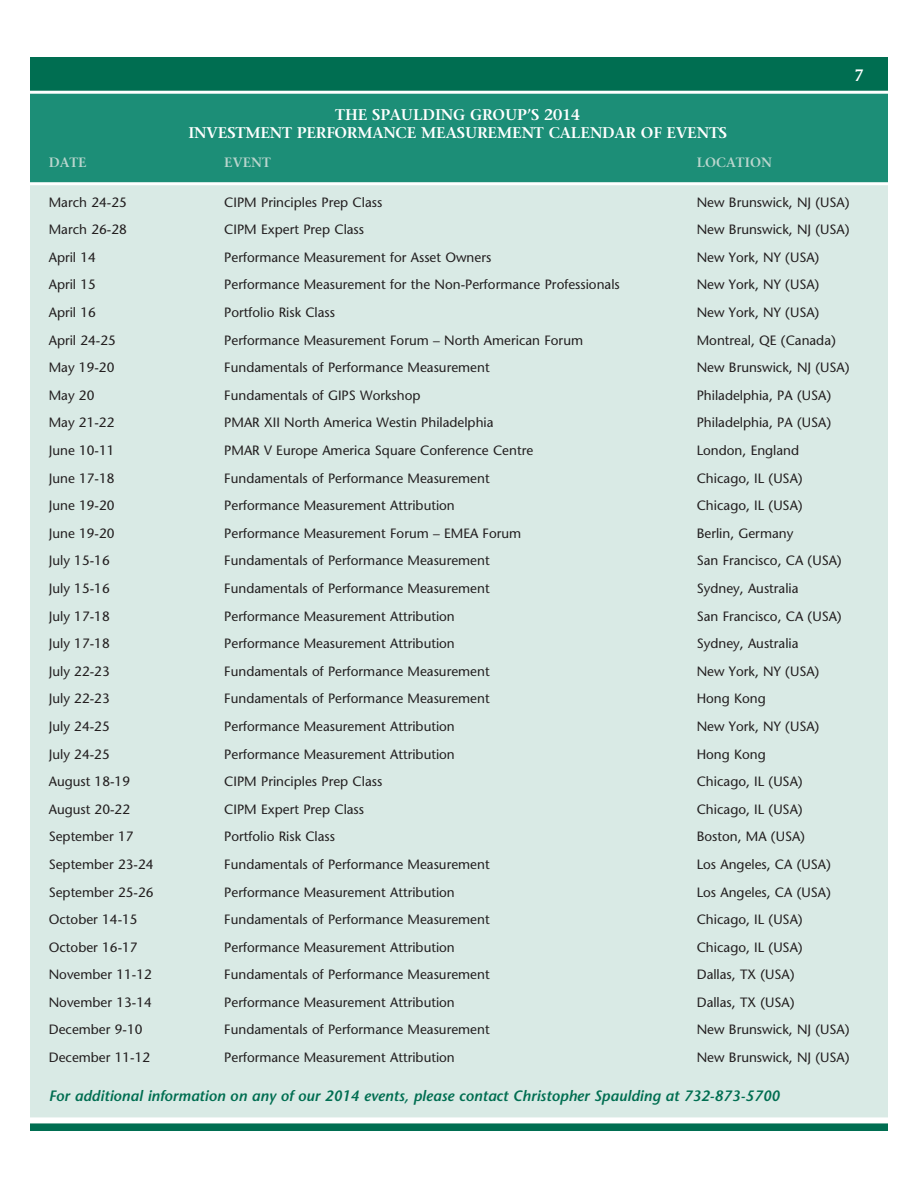
<style>
.page{position:relative;width:918px;height:1188px;background:#fff}
.page>*{position:absolute;margin:0;border:0;box-sizing:border-box;transform-origin:0 0}
.t1{font:600 16.5px "Stone Serif";color:#fff}
.t2{font:600 15.45px/18.6px "Stone Serif";letter-spacing:-.01em;color:#fff;text-align:center}
.t3{font:italic 600 15px "Stone Sans";color:#006e51}
.t4{font:13.5px "Stone Sans";color:#231f20}
.t5{font:600 13.5px "Stone Serif";color:#bad6ce}
</style>
<div class="page">
<div style="left:27px;top:121px;width:864px;height:999px;background:#d9eae5;border:3px solid #fff"></div>
<div style="left:27px;top:54px;width:864px;height:40px;background:#006e51;border:3px solid #fff"></div>
<div style="left:27px;top:1120px;width:864px;height:14px;background:#006e51;border:3px solid #fff"></div>
<div style="left:27px;top:91px;width:864px;height:94px;background:#1c8e77;border:3px solid #fff"></div>
<p class="t2" style="left:188px;top:105px;width:540px">THE SPAULDING GROUP’S 2014<br>INVESTMENT PERFORMANCE MEASUREMENT CALENDAR OF EVENTS</p>
<p class="t1" style="left:854px;top:65px;width:11px">7</p>
<p class="t5" style="left:49px;top:154px;width:39px">DATE</p>
<p class="t5" style="left:224px;top:154px;width:48px">EVENT</p>
<p class="t5" style="left:697px;top:154px;width:77px">LOCATION</p>
<p class="t4" style="left:49px;top:194px;width:80px">March 24-25</p>
<p class="t4" style="left:224px;top:194px;width:160px">CIPM Principles Prep Class</p>
<p class="t4" style="left:697px;top:194px;width:154px">New Brunswick, NJ (USA)</p>
<p class="t4" style="left:49px;top:221px;width:80px">March 26-28</p>
<p class="t4" style="left:224px;top:221px;width:141px">CIPM Expert Prep Class</p>
<p class="t4" style="left:697px;top:221px;width:154px">New Brunswick, NJ (USA)</p>
<p class="t4" style="left:49px;top:249px;width:49px">April 14</p>
<p class="t4" style="left:224px;top:249px;width:269px">Performance Measurement for Asset Owners</p>
<p class="t4" style="left:697px;top:249px;width:124px">New York, NY (USA)</p>
<p class="t4" style="left:49px;top:276px;width:49px">April 15</p>
<p class="t4" style="left:224px;top:276px;width:397px">Performance Measurement for the Non-Performance Professionals</p>
<p class="t4" style="left:697px;top:276px;width:124px">New York, NY (USA)</p>
<p class="t4" style="left:49px;top:304px;width:49px">April 16</p>
<p class="t4" style="left:224px;top:304px;width:112px">Portfolio Risk Class</p>
<p class="t4" style="left:697px;top:304px;width:124px">New York, NY (USA)</p>
<p class="t4" style="left:49px;top:332px;width:69px">April 24-25</p>
<p class="t4" style="left:224px;top:332px;width:360px">Performance Measurement Forum – North American Forum</p>
<p class="t4" style="left:697px;top:332px;width:141px">Montreal, QE (Canada)</p>
<p class="t4" style="left:49px;top:359px;width:67px">May 19-20</p>
<p class="t4" style="left:224px;top:359px;width:267px">Fundamentals of Performance Measurement</p>
<p class="t4" style="left:697px;top:359px;width:154px">New Brunswick, NJ (USA)</p>
<p class="t4" style="left:49px;top:387px;width:47px">May 20</p>
<p class="t4" style="left:224px;top:387px;width:198px">Fundamentals of GIPS Workshop</p>
<p class="t4" style="left:697px;top:387px;width:136px">Philadelphia, PA (USA)</p>
<p class="t4" style="left:49px;top:414px;width:67px">May 21-22</p>
<p class="t4" style="left:224px;top:414px;width:271px">PMAR XII North America Westin Philadelphia</p>
<p class="t4" style="left:697px;top:414px;width:136px">Philadelphia, PA (USA)</p>
<p class="t4" style="left:49px;top:442px;width:67px">June 10-11</p>
<p class="t4" style="left:224px;top:442px;width:310px">PMAR V Europe America Square Conference Centre</p>
<p class="t4" style="left:697px;top:442px;width:104px">London, England</p>
<p class="t4" style="left:49px;top:470px;width:67px">June 17-18</p>
<p class="t4" style="left:224px;top:470px;width:267px">Fundamentals of Performance Measurement</p>
<p class="t4" style="left:697px;top:470px;width:107px">Chicago, IL (USA)</p>
<p class="t4" style="left:49px;top:497px;width:67px">June 19-20</p>
<p class="t4" style="left:224px;top:497px;width:232px">Performance Measurement Attribution</p>
<p class="t4" style="left:697px;top:497px;width:107px">Chicago, IL (USA)</p>
<p class="t4" style="left:49px;top:525px;width:67px">June 19-20</p>
<p class="t4" style="left:224px;top:525px;width:299px">Performance Measurement Forum – EMEA Forum</p>
<p class="t4" style="left:697px;top:525px;width:98px">Berlin, Germany</p>
<p class="t4" style="left:49px;top:552px;width:63px">July 15-16</p>
<p class="t4" style="left:224px;top:552px;width:267px">Fundamentals of Performance Measurement</p>
<p class="t4" style="left:697px;top:552px;width:146px">San Francisco, CA (USA)</p>
<p class="t4" style="left:49px;top:580px;width:63px">July 15-16</p>
<p class="t4" style="left:224px;top:580px;width:267px">Fundamentals of Performance Measurement</p>
<p class="t4" style="left:697px;top:580px;width:103px">Sydney, Australia</p>
<p class="t4" style="left:49px;top:608px;width:63px">July 17-18</p>
<p class="t4" style="left:224px;top:608px;width:232px">Performance Measurement Attribution</p>
<p class="t4" style="left:697px;top:608px;width:146px">San Francisco, CA (USA)</p>
<p class="t4" style="left:49px;top:635px;width:63px">July 17-18</p>
<p class="t4" style="left:224px;top:635px;width:232px">Performance Measurement Attribution</p>
<p class="t4" style="left:697px;top:635px;width:103px">Sydney, Australia</p>
<p class="t4" style="left:49px;top:663px;width:63px">July 22-23</p>
<p class="t4" style="left:224px;top:663px;width:267px">Fundamentals of Performance Measurement</p>
<p class="t4" style="left:697px;top:663px;width:124px">New York, NY (USA)</p>
<p class="t4" style="left:49px;top:690px;width:63px">July 22-23</p>
<p class="t4" style="left:224px;top:690px;width:267px">Fundamentals of Performance Measurement</p>
<p class="t4" style="left:697px;top:690px;width:71px">Hong Kong</p>
<p class="t4" style="left:49px;top:718px;width:63px">July 24-25</p>
<p class="t4" style="left:224px;top:718px;width:232px">Performance Measurement Attribution</p>
<p class="t4" style="left:697px;top:718px;width:124px">New York, NY (USA)</p>
<p class="t4" style="left:49px;top:746px;width:63px">July 24-25</p>
<p class="t4" style="left:224px;top:746px;width:232px">Performance Measurement Attribution</p>
<p class="t4" style="left:697px;top:746px;width:71px">Hong Kong</p>
<p class="t4" style="left:49px;top:773px;width:83px">August 18-19</p>
<p class="t4" style="left:224px;top:773px;width:160px">CIPM Principles Prep Class</p>
<p class="t4" style="left:697px;top:773px;width:107px">Chicago, IL (USA)</p>
<p class="t4" style="left:49px;top:801px;width:83px">August 20-22</p>
<p class="t4" style="left:224px;top:801px;width:141px">CIPM Expert Prep Class</p>
<p class="t4" style="left:697px;top:801px;width:107px">Chicago, IL (USA)</p>
<p class="t4" style="left:49px;top:828px;width:86px">September 17</p>
<p class="t4" style="left:224px;top:828px;width:112px">Portfolio Risk Class</p>
<p class="t4" style="left:697px;top:828px;width:110px">Boston, MA (USA)</p>
<p class="t4" style="left:49px;top:856px;width:106px">September 23-24</p>
<p class="t4" style="left:224px;top:856px;width:267px">Fundamentals of Performance Measurement</p>
<p class="t4" style="left:697px;top:856px;width:136px">Los Angeles, CA (USA)</p>
<p class="t4" style="left:49px;top:884px;width:106px">September 25-26</p>
<p class="t4" style="left:224px;top:884px;width:232px">Performance Measurement Attribution</p>
<p class="t4" style="left:697px;top:884px;width:136px">Los Angeles, CA (USA)</p>
<p class="t4" style="left:49px;top:911px;width:90px">October 14-15</p>
<p class="t4" style="left:224px;top:911px;width:267px">Fundamentals of Performance Measurement</p>
<p class="t4" style="left:697px;top:911px;width:107px">Chicago, IL (USA)</p>
<p class="t4" style="left:49px;top:939px;width:90px">October 16-17</p>
<p class="t4" style="left:224px;top:939px;width:232px">Performance Measurement Attribution</p>
<p class="t4" style="left:697px;top:939px;width:107px">Chicago, IL (USA)</p>
<p class="t4" style="left:49px;top:966px;width:105px">November 11-12</p>
<p class="t4" style="left:224px;top:966px;width:267px">Fundamentals of Performance Measurement</p>
<p class="t4" style="left:697px;top:966px;width:99px">Dallas, TX (USA)</p>
<p class="t4" style="left:49px;top:994px;width:105px">November 13-14</p>
<p class="t4" style="left:224px;top:994px;width:232px">Performance Measurement Attribution</p>
<p class="t4" style="left:697px;top:994px;width:99px">Dallas, TX (USA)</p>
<p class="t4" style="left:49px;top:1021px;width:95px">December 9-10</p>
<p class="t4" style="left:224px;top:1021px;width:267px">Fundamentals of Performance Measurement</p>
<p class="t4" style="left:697px;top:1021px;width:154px">New Brunswick, NJ (USA)</p>
<p class="t4" style="left:49px;top:1049px;width:103px">December 11-12</p>
<p class="t4" style="left:224px;top:1049px;width:232px">Performance Measurement Attribution</p>
<p class="t4" style="left:697px;top:1049px;width:154px">New Brunswick, NJ (USA)</p>
<p class="t3" style="left:49px;top:1086px;width:733px">For additional information on any of our 2014 events, please contact Christopher Spaulding at 732-873-5700</p>
</div>
